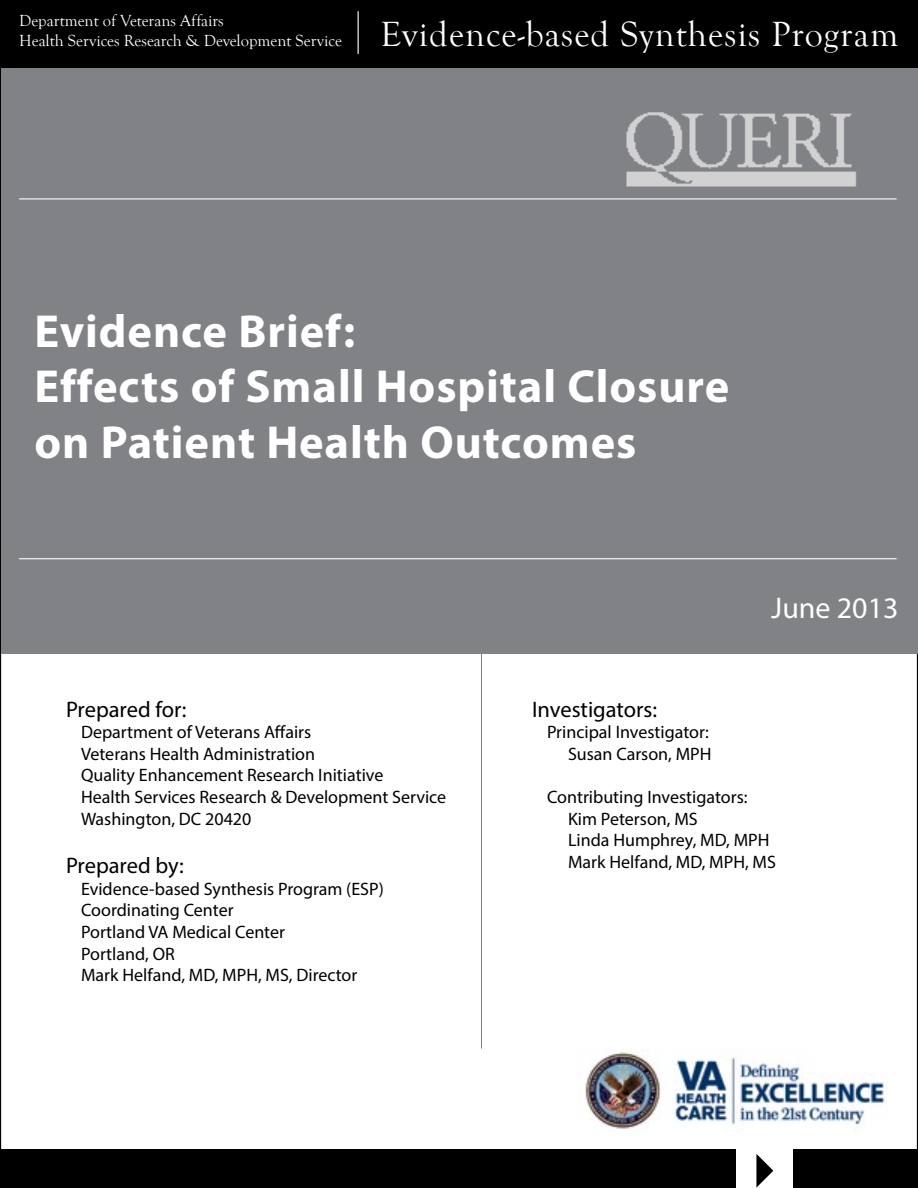
<style>
.page{position:relative;width:918px;height:1188px;background:#fff}
.page>*{position:absolute;margin:0;border:0;box-sizing:border-box;transform-origin:0 0}
.title_page_title{font:700 46.5px "Myriad Pro";letter-spacing:.02em;color:#fff}
.t1{font:36px "Goudy Old Style T";letter-spacing:.03em;color:#fff}
.title_page_date{font:30px "Myriad Pro";color:#fff}
.title_page_staff_hea{font:22.5px "Myriad Pro";color:#000}
.title_page_staff{font:18px/21.6px "Myriad Pro";color:#000}
.t2{font:16.5px "Goudy Old Style T";color:#fff}
</style>
<div class="page">
<div style="left:1px;top:68px;width:917px;height:586px;background:#808285"></div>
<div style="left:0;top:0;width:918px;height:68px;background:#000"></div>
<hr style="left:358px;top:11px;width:1px;height:43px;background:#fff">
<hr style="left:19px;top:558px;width:878px;height:1px;background:#fff">
<hr style="left:481px;top:646px;width:1px;height:403px;background:#808285">
<div style="left:0;top:1149px;width:918px;height:39px;background:#000"></div>
<hr style="left:19px;top:198px;width:878px;height:2px;background:#fff">
<img style="left:585px;top:1051px;width:304px;height:78px">
<img style="left:626px;top:112px;width:231px;height:75px">
<div style="left:736px;top:1144px;width:56px;height:44px;background:#fff"></div>
<p class="t2" style="left:19px;top:12px;width:206px">Department of Veterans Affairs</p>
<p class="t2" style="left:19px;top:32px;width:324px">Health Services Research &amp; Development Service</p>
<p class="t1" style="left:380px;top:14px;width:519px">Evidence-based Synthesis Program</p>
<p class="title_page_title" style="left:34px;top:301px;width:322px">Evidence Brief:</p>
<p class="title_page_title" style="left:34px;top:356px;width:696px">Effects of Small Hospital Closure</p>
<p class="title_page_title" style="left:34px;top:412px;width:603px">on Patient Health Outcomes</p>
<p class="title_page_date" style="left:771px;top:590px;width:129px">June 2013</p>
<p class="title_page_staff_hea" style="left:66px;top:695px;width:122px">Prepared for:</p>
<p class="title_page_staff" style="left:81px;top:721px;width:232px">Department of Veterans Affairs</p>
<p class="title_page_staff" style="left:81px;top:743px;width:236px">Veterans Health Administration</p>
<p class="title_page_staff" style="left:81px;top:764px;width:304px">Quality Enhancement Research Initiative</p>
<p class="title_page_staff" style="left:81px;top:786px;width:367px">Health Services Research &amp; Development Service</p>
<p class="title_page_staff" style="left:81px;top:807px;width:172px">Washington, DC 20420</p>
<p class="title_page_staff_hea" style="left:66px;top:852px;width:119px">Prepared by:</p>
<p class="title_page_staff" style="left:81px;top:878px;width:304px">Evidence-based Synthesis Program (ESP)<br>Coordinating Center</p>
<p class="title_page_staff" style="left:81px;top:921px;width:206px">Portland VA Medical Center</p>
<p class="title_page_staff" style="left:81px;top:942px;width:95px">Portland, OR</p>
<p class="title_page_staff" style="left:81px;top:964px;width:278px">Mark Helfand, MD, MPH, MS, Director</p>
<p class="title_page_staff_hea" style="left:532px;top:695px;width:127px">Investigators:</p>
<p class="title_page_staff" style="left:547px;top:721px;width:163px">Principal Investigator:</p>
<p class="title_page_staff" style="left:568px;top:743px;width:145px">Susan Carson, MPH</p>
<p class="title_page_staff" style="left:547px;top:786px;width:202px">Contributing Investigators:</p>
<p class="title_page_staff" style="left:568px;top:807px;width:131px">Kim Peterson, MS</p>
<p class="title_page_staff" style="left:568px;top:829px;width:203px">Linda Humphrey, MD, MPH</p>
<p class="title_page_staff" style="left:568px;top:851px;width:209px">Mark Helfand, MD, MPH, MS</p>
</div>
